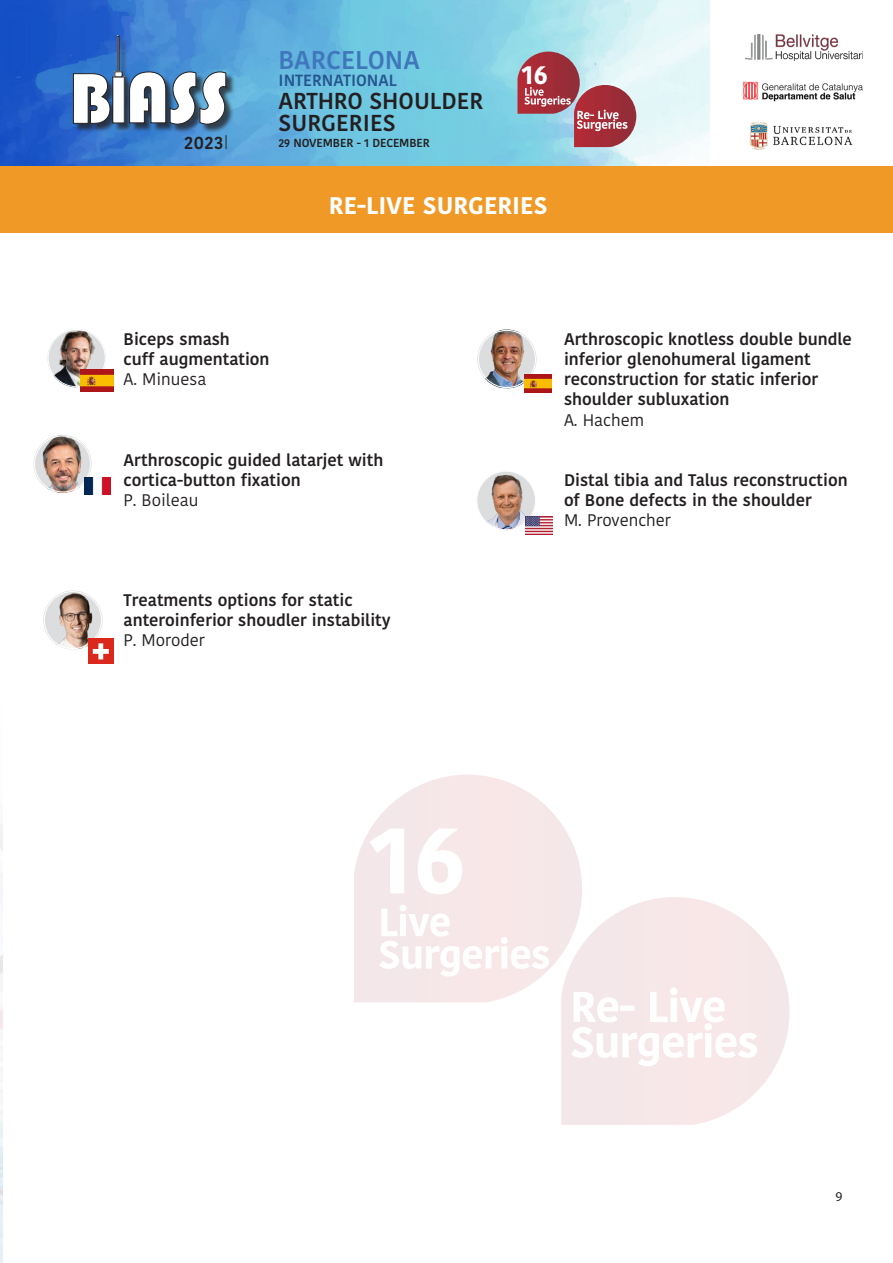
<style>
.page{position:relative;width:893px;height:1263px;background:#fff}
.page>*{position:absolute;margin:0;border:0;box-sizing:border-box;transform-origin:0 0}
.t1{font:700 96.75px "Kohinoor Telugu";color:#fff}
.t2{font:700 26.4px "Kohinoor Telugu";color:#fff}
.t3{font:600 25.65px "Kohinoor Telugu";color:#4077bc}
.t4{font:700 24px "Kohinoor Telugu";color:#fff}
.t5{font:600 22.95px/22.4px "Kohinoor Telugu";color:#231f20}
.t6{font:600 18.3px "Kohinoor Telugu";color:#231f20}
.t7{font:600 16.8px "Kohinoor Telugu";color:#231f20}
.t8{font:16.8px "Kohinoor Telugu";color:#231f20}
.t9{font:600 16.05px "Kohinoor Telugu";color:#25558e}
.t10{font:13.5px "Myriad Pro";color:#231f20}
.t11{font:600 11.7px "Kohinoor Telugu";letter-spacing:-.01em;color:#231f20}
</style>
<div class="page">
<img style="left:0;top:0;width:710px;height:167px">
<img style="left:750px;top:122px;width:103px;height:28px">
<img style="left:746px;top:35px;width:117px;height:26px">
<img style="left:742px;top:81px;width:121px;height:21px">
<div style="left:74px;top:37px;width:101px;height:96px;background:#231f20;opacity:.75"></div>
<div style="left:118px;top:36px;width:1px;height:42px;border:1px solid #231f20"></div>
<svg style="left:73px;top:72px;width:49px;height:52px"></svg>
<div style="left:171px;top:73px;width:34px;height:60px;background:#231f20;opacity:.75"></div>
<div style="left:201px;top:73px;width:34px;height:60px;background:#231f20;opacity:.75"></div>
<svg style="left:129px;top:72px;width:97px;height:52px"></svg>
<svg style="left:226px;top:135px;width:1px;height:14px"></svg>
<svg style="left:517px;top:52px;width:119px;height:95px;background:#af848f"></svg>
<div style="left:0;top:167px;width:893px;height:66px;background:#f09927"></div>
<img style="left:477px;top:329px;width:60px;height:60px;border-radius:30px">
<div style="left:476px;top:328px;width:62px;height:62px;border:2px solid #fff;border-radius:50%"></div>
<div style="left:478px;top:330px;width:58px;height:58px;border:1px solid #fff;border-radius:50%"></div>
<img style="left:525px;top:374px;width:27px;height:18px">
<img style="left:43px;top:590px;width:60px;height:60px;border-radius:30px">
<div style="left:42px;top:589px;width:62px;height:62px;border:2px solid #fff;border-radius:50%"></div>
<div style="left:44px;top:591px;width:58px;height:58px;border:1px solid #fff;border-radius:50%"></div>
<div style="left:88px;top:638px;width:26px;height:26px;background:#da291c"></div>
<svg style="left:93px;top:643px;width:16px;height:16px"></svg>
<img style="left:47px;top:329px;width:59px;height:58px;border-radius:29px">
<div style="left:46px;top:328px;width:61px;height:60px;border:1px solid #fff;border-radius:50%"></div>
<div style="left:48px;top:329px;width:58px;height:58px;border:1px solid #fff;border-radius:50%"></div>
<img style="left:81px;top:370px;width:33px;height:22px">
<svg style="left:354px;top:775px;width:228px;height:227px"></svg>
<svg style="left:379px;top:905px;width:170px;height:71px"></svg>
<svg style="left:561px;top:897px;width:228px;height:228px"></svg>
<svg style="left:571px;top:987px;width:186px;height:79px"></svg>
<img style="left:33px;top:435px;width:59px;height:58px;border-radius:29px">
<div style="left:32px;top:433px;width:61px;height:62px;border:1px solid #fff;border-radius:50%"></div>
<div style="left:34px;top:436px;width:57px;height:56px;border:1px solid #fff;border-radius:50%"></div>
<img style="left:84px;top:477px;width:27px;height:18px">
<img style="left:479px;top:474px;width:55px;height:56px">
<div style="left:476px;top:470px;width:61px;height:61px;border:1px solid #fff;border-radius:50%"></div>
<div style="left:477px;top:471px;width:59px;height:59px;border:1px solid #fff;border-radius:50%"></div>
<img style="left:526px;top:516px;width:26px;height:19px">
<h3 class="t3" style="left:279px;top:45px;width:143px">BARCELONA</h3>
<p class="t9" style="left:279px;top:71px;width:120px">INTERNATIONAL</p>
<h3 class="t5" style="left:279px;top:90px;width:206px">ARTHRO SHOULDER<br>SURGERIES</h3>
<p class="t6" style="left:184px;top:132px;width:41px">2023</p>
<p class="t11" style="left:279px;top:136px;width:153px">29 NOVEMBER - 1 DECEMBER</p>
<h2 class="t2" style="left:522px;top:59px;width:28px">16</h2>
<p class="t4" style="left:329px;top:191px;width:220px">RE-LIVE SURGERIES</p>
<p class="t7" style="left:124px;top:330px;width:108px">Biceps smash</p>
<p class="t7" style="left:124px;top:350px;width:148px">cuff augmentation</p>
<p class="t8" style="left:124px;top:370px;width:85px">A. Minuesa</p>
<p class="t7" style="left:124px;top:450px;width:261px">Arthroscopic guided latarjet with</p>
<p class="t7" style="left:124px;top:470px;width:179px">cortica-button fixation</p>
<p class="t8" style="left:124px;top:490px;width:77px">P. Boileau</p>
<p class="t7" style="left:124px;top:590px;width:231px">Treatments options for static</p>
<p class="t7" style="left:124px;top:611px;width:269px">anteroinferior shoudler instability</p>
<p class="t8" style="left:124px;top:631px;width:83px">P. Moroder</p>
<p class="t7" style="left:564px;top:330px;width:289px">Arthroscopic knotless double bundle</p>
<p class="t7" style="left:564px;top:350px;width:248px">inferior glenohumeral ligament</p>
<p class="t7" style="left:564px;top:370px;width:255px">reconstruction for static inferior</p>
<p class="t7" style="left:564px;top:390px;width:167px">shoulder subluxation</p>
<p class="t8" style="left:564px;top:410px;width:82px">A. Hachem</p>
<p class="t7" style="left:564px;top:470px;width:285px">Distal tibia and Talus reconstruction</p>
<p class="t7" style="left:564px;top:490px;width:249px">of Bone defects in the shoulder</p>
<p class="t8" style="left:564px;top:510px;width:108px">M. Provencher</p>
<h1 class="t1" style="left:369px;top:803px;width:99px">16</h1>
<p class="t10" style="left:835px;top:1188px;width:8px">9</p>
</div>
